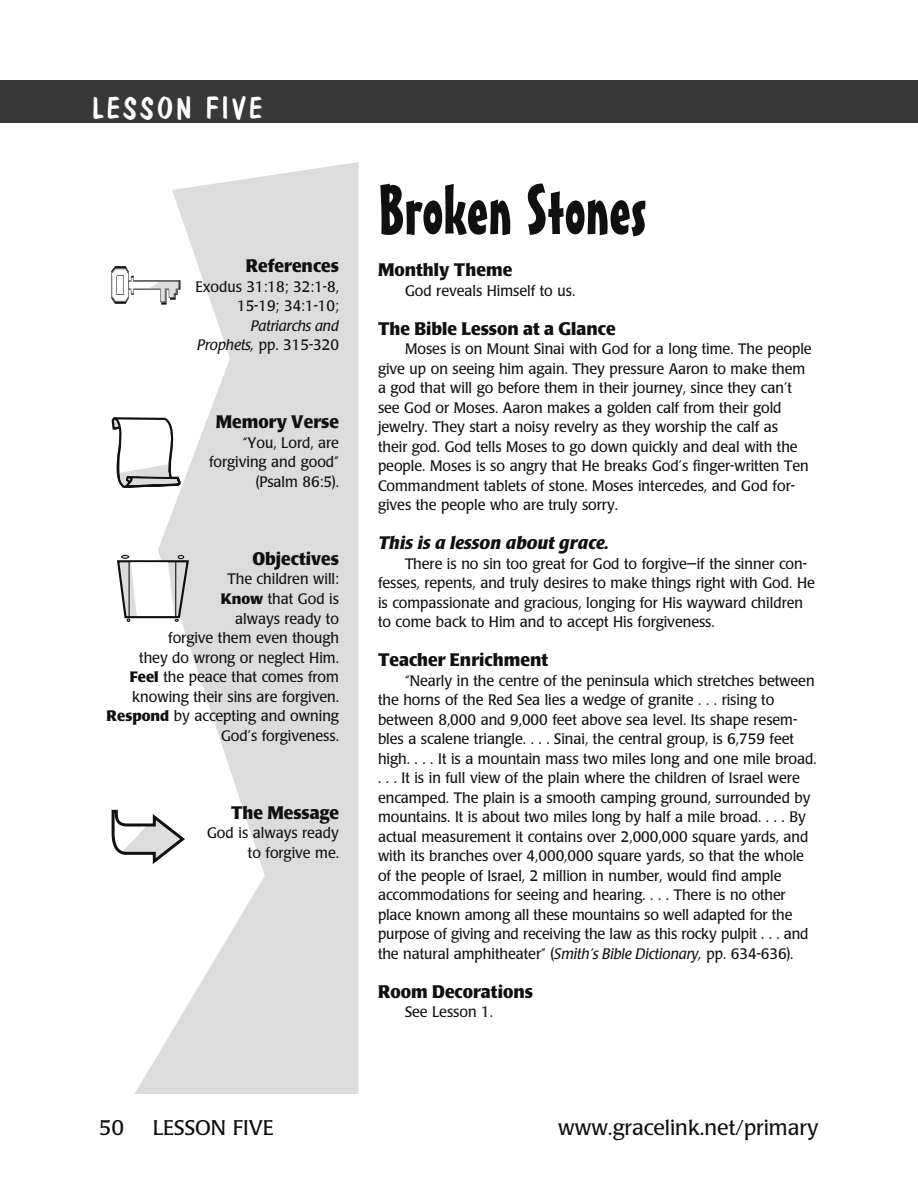
<style>
.page{position:relative;width:918px;height:1202px;background:#fff}
.page>*{position:absolute;margin:0;border:0;box-sizing:border-box;transform-origin:0 0}
.Lesson_title{font:69px "Mister Earl BT";color:#101010}
.t1{font:30px "Dom Casual D";letter-spacing:.1em;color:#fff}
.t2{font:21px "Poppl Laudatio";color:#101010}
.subhead{font:700 18px "Poppl Laudatio";color:#101010;scale:.95 1}
.subhead-right{font:700 18px "Poppl Laudatio";color:#101010;scale:.95 1}
.subhead-2{font:italic 700 18px "Poppl Laudatio";color:#101010}
.body{font:15px/19.5px "Poppl Laudatio";color:#101010;scale:.95 1}
.body-right{font:15px/19.5px "Poppl Laudatio";color:#101010;text-align:right;scale:.95 1}
.body-right-2{font:italic 15px "Poppl Laudatio";color:#101010}
.s1{font-style:italic}
.s2{font-weight:700}
</style>
<div class="page">
<svg style="left:134px;top:162px;width:225px;height:932px;fill:#dcdcdc"></svg>
<div style="left:0;top:80px;width:891px;height:43px;background:#383838"></div>
<svg style="left:111px;top:266px;width:69px;height:38px"></svg>
<svg style="left:112px;top:417px;width:69px;height:71px"></svg>
<svg style="left:117px;top:555px;width:72px;height:67px"></svg>
<hr style="left:129px;top:561px;width:1px;height:56px;background:#101010">
<hr style="left:175px;top:561px;width:1px;height:56px;background:#101010">
<svg style="left:112px;top:810px;width:73px;height:54px"></svg>
<div style="left:891px;top:80px;width:27px;height:43px;background:#383838"></div>
<p class="t1" style="left:92px;top:91px;width:172px">LESSON FIVE</p>
<p class="subhead-right" style="left:246px;top:256px;width:100px">References</p>
<p class="body-right" style="left:195px;top:277px;width:153px">Exodus 31:18; 32:1-8,</p>
<p class="body-right" style="left:237px;top:297px;width:109px">15-19; 34:1-10;</p>
<p class="body-right-2" style="left:251px;top:317px;width:90px">Patriarchs and</p>
<p class="body-right" style="left:197px;top:336px;width:151px"><span class="s1">Prophets,</span> pp. 315-320</p>
<p class="subhead-right" style="left:216px;top:412px;width:131px">Memory Verse</p>
<p class="body-right" style="left:209px;top:433px;width:138px">“You, Lord, are forgiving and good”</p>
<p class="body-right" style="left:256px;top:472px;width:89px">(Psalm 86:5).</p>
<p class="subhead-right" style="left:252px;top:548px;width:93px">Objectives</p>
<p class="body-right" style="left:227px;top:570px;width:119px">The children will:</p>
<p class="body-right" style="left:221px;top:589px;width:126px"><span class="s2">Know</span> that God is</p>
<p class="body-right" style="left:235px;top:609px;width:111px">always ready to</p>
<p class="body-right" style="left:168px;top:628px;width:181px">forgive them even though</p>
<p class="body-right" style="left:139px;top:648px;width:212px">they do wrong or neglect Him.</p>
<p class="body-right" style="left:130px;top:667px;width:222px;text-align:left"><span class="s2">Feel</span> the peace that comes from knowing their sins are forgiven.</p>
<p class="body-right" style="left:107px;top:706px;width:246px"><span class="s2">Respond</span> by accepting and owning<br>God’s forgiveness.</p>
<p class="subhead-right" style="left:231px;top:802px;width:115px">The Message</p>
<p class="body-right" style="left:207px;top:823px;width:140px">God is always ready</p>
<p class="body-right" style="left:248px;top:843px;width:97px">to forgive me.</p>
<p class="Lesson_title" style="left:378px;top:168px;width:269px">Broken Stones</p>
<p class="subhead" style="left:378px;top:260px;width:143px">Monthly Theme</p>
<p class="body" style="left:405px;top:281px;width:181px">God reveals Himself to us.</p>
<p class="subhead" style="left:378px;top:318px;width:252px">The Bible Lesson at a Glance</p>
<p class="body" style="left:378px;top:339px;width:458px;text-indent:27px">Moses is on Mount Sinai with God for a long time. The people give up on seeing him again. They pressure Aaron to make them a god that will go before them in their journey, since they can’t see God or Moses. Aaron makes a golden calf from their gold jewelry. They start a noisy revelry as they worship the calf as<br>their god. God tells Moses to go down quickly and deal with the people. Moses is so angry that He breaks God’s finger-written Ten Commandment tablets of stone. Moses intercedes, and God for&shy;gives the people who are truly sorry.</p>
<p class="subhead-2" style="left:378px;top:533px;width:232px">This is a lesson about grace.</p>
<p class="body" style="left:378px;top:554px;width:461px;text-indent:27px">There is no sin too great for God to forgive—if the sinner con&shy;fesses, repents, and truly desires to make things right with God. He is compassionate and gracious, longing for His wayward children to come back to Him and to accept His forgiveness.</p>
<p class="subhead" style="left:378px;top:650px;width:181px">Teacher Enrichment</p>
<p class="body" style="left:378px;top:671px;width:463px;text-indent:27px">“Nearly in the centre of the peninsula which stretches between the horns of the Red Sea lies a wedge of granite . . . rising to between 8,000 and 9,000 feet above sea level. Its shape resem&shy;bles a scalene triangle. . . . Sinai, the central group, is 6,759 feet high. . . . It is a mountain mass two miles long and one mile broad. . . . It is in full view of the plain where the children of Israel were encamped. The plain is a smooth camping ground, surrounded by mountains. It is about two miles long by half a mile broad. . . . By actual measurement it contains over 2,000,000 square yards, and with its branches over 4,000,000 square yards, so that the whole of the people of Israel, 2 million in number, would find ample accommodations for seeing and hearing. . . . There is no other place known among all these mountains so well adapted for the purpose of giving and receiving the law as this rocky pulpit . . . and the natural amphitheater” (<span class="s1">Smith’s Bible Dictionary,</span> pp. 634-636).</p>
<p class="subhead" style="left:378px;top:981px;width:165px">Room Decorations</p>
<p class="body" style="left:405px;top:1002px;width:94px">See Lesson 1.</p>
<p class="t2" style="left:99px;top:1115px;width:27px">50</p>
<p class="t2" style="left:153px;top:1115px;width:122px">LESSON FIVE</p>
<p class="t2" style="left:558px;top:1115px;width:262px">www.gracelink.net/primary</p>
</div>
